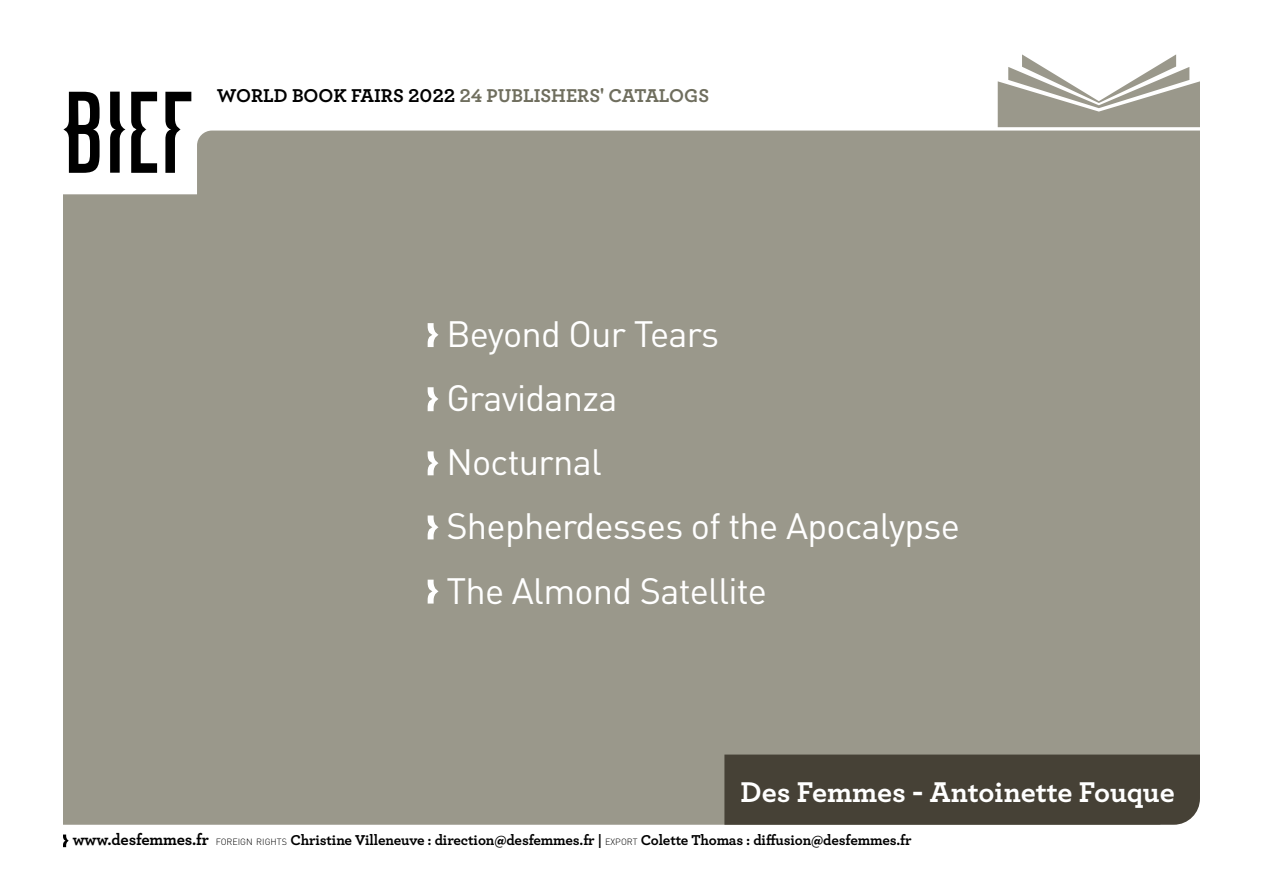
<style>
.page{position:relative;width:1263px;height:893px;background:#fff}
.page>*{position:absolute;margin:0;border:0;box-sizing:border-box;transform-origin:0 0}
.t1{font:36.15px/64.1px "DIN Pro";letter-spacing:-.02em;color:#fff}
.t2{font:700 30px "Archer";color:#fff}
.t3{font:700 19.5px "Archer";color:#6f6e5e}
.t4{font:700 15px "Archer";letter-spacing:-.01em;color:#000}
.s1{color:#000}
.s2{font-size:16.5px}
.s3{font-family:"DIN Pro";font-weight:300;font-size:9px}
</style>
<div class="page">
<svg style="left:63px;top:834px;width:6px;height:13px"></svg>
<svg style="left:998px;top:54px;width:202px;height:73px"></svg>
<div style="left:63px;top:131px;width:1137px;height:694px;background:#9a988b"></div>
<svg style="left:165px;top:92px;width:26px;height:81px"></svg>
<svg style="left:110px;top:92px;width:47px;height:81px"></svg>
<svg style="left:63px;top:92px;width:37px;height:81px"></svg>
<div style="left:724px;top:754px;width:476px;height:71px;background:#464136"></div>
<svg style="left:428px;top:323px;width:11px;height:24px"></svg>
<svg style="left:428px;top:387px;width:11px;height:24px"></svg>
<svg style="left:428px;top:451px;width:11px;height:24px"></svg>
<svg style="left:428px;top:515px;width:11px;height:24px"></svg>
<svg style="left:428px;top:580px;width:11px;height:24px"></svg>
<h3 class="t3" style="left:217px;top:80px;width:494px"><span class="s1">WORLD BOOK FAIRS 2022</span> 24 PUBLISHERS' CATALOGS</h3>
<h1 class="t1" style="left:446px;top:300px;width:515px">Beyond Our Tears<br>Gravidanza<br>Nocturnal<br>Shepherdesses of the Apocalypse<br>The Almond Satellite</h1>
<h2 class="t2" style="left:740px;top:768px;width:436px">Des Femmes - Antoinette Fouque</h2>
<p class="t4" style="left:73px;top:828px;width:840px"><span class="s2">www.desfemmes.fr</span> <span class="s3">FOREIGN RIGHTS</span> Christine Villeneuve : direction@desfemmes.fr | <span class="s3">EXPORT</span> Colette Thomas : diffusion@desfemmes.fr</p>
</div>
